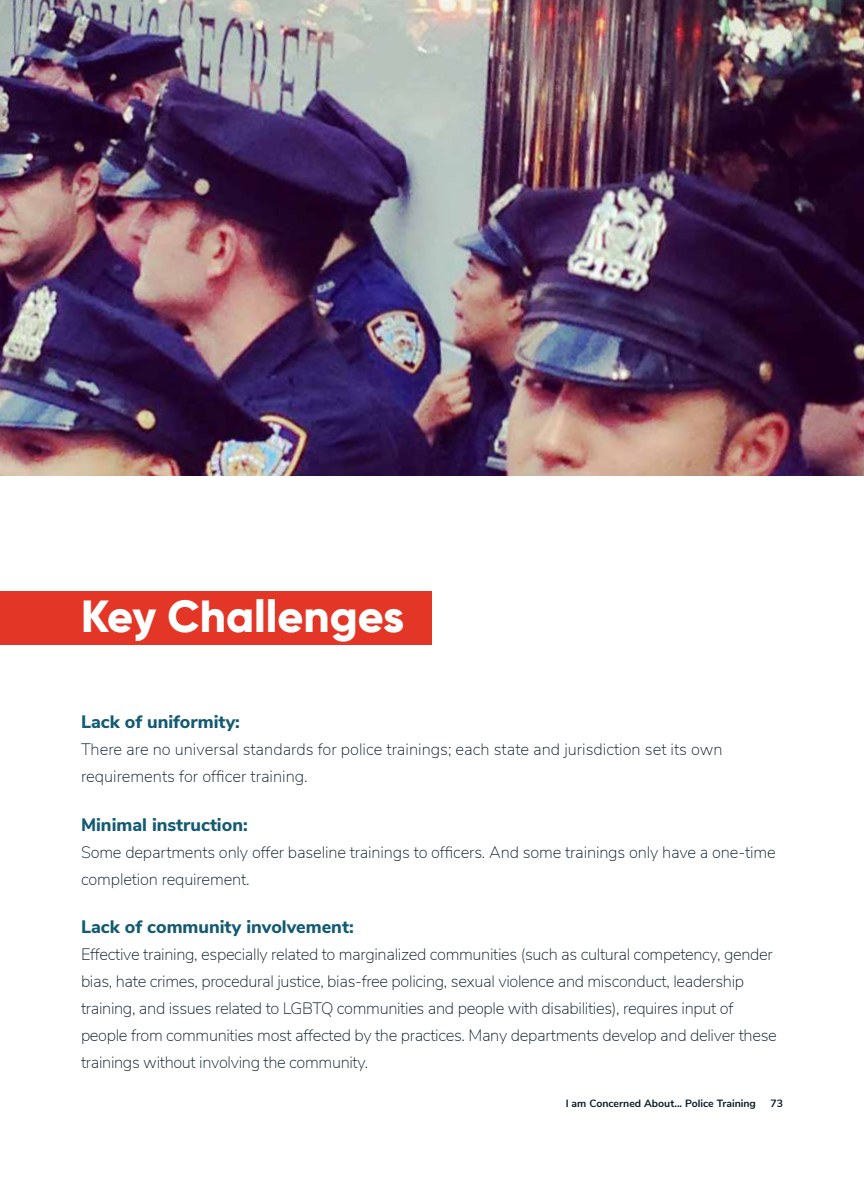
<style>
.page{position:relative;width:864px;height:1188px;background:#fff}
.page>*{position:absolute;margin:0;border:0;box-sizing:border-box;transform-origin:0 0}
.t1{font:800 45px "Gilroy";color:#fff}
.t2{font:800 18px "Nunito Sans";color:#135a72}
.t3{font:200 16.5px/27px "Nunito Sans";letter-spacing:-.02em;color:#0c1c28}
.t4{font:200 16.5px/27px "Nunito Sans";color:#0c1c28}
.t5{font:700 10.5px "Nunito Sans";color:#0c1c28}
</style>
<div class="page">
<img style="left:0;top:0;width:864px;height:475px">
<div style="left:0;top:591px;width:432px;height:54px;background:#e43626"></div>
<h1 class="t1" style="left:81px;top:588px;width:325px">Key Challenges</h1>
<p class="t2" style="left:81px;top:709px;width:160px">Lack of uniformity:</p>
<p class="t4" style="left:81px;top:735px;width:643px">There are no universal standards for police trainings; each state and jurisdiction set its own requirements for officer training.</p>
<p class="t2" style="left:81px;top:811px;width:168px">Minimal instruction:</p>
<p class="t3" style="left:81px;top:838px;width:696px">Some departments only offer baseline trainings to officers. And some trainings only have a one-time completion requirement.</p>
<p class="t2" style="left:81px;top:914px;width:274px">Lack of community involvement:</p>
<p class="t3" style="left:81px;top:940px;width:697px">Effective training, especially related to marginalized communities (such as cultural competency, gender bias, hate crimes, procedural justice, bias-free policing, sexual violence and misconduct, leadership training, and issues related to LGBTQ communities and people with disabilities), requires input of people from communities most affected by the practices. Many departments develop and deliver these trainings without involving the community.</p>
<p class="t5" style="left:566px;top:1096px;width:192px">I am Concerned About... Police Training</p>
<p class="t5" style="left:770px;top:1096px;width:14px">73</p>
</div>
